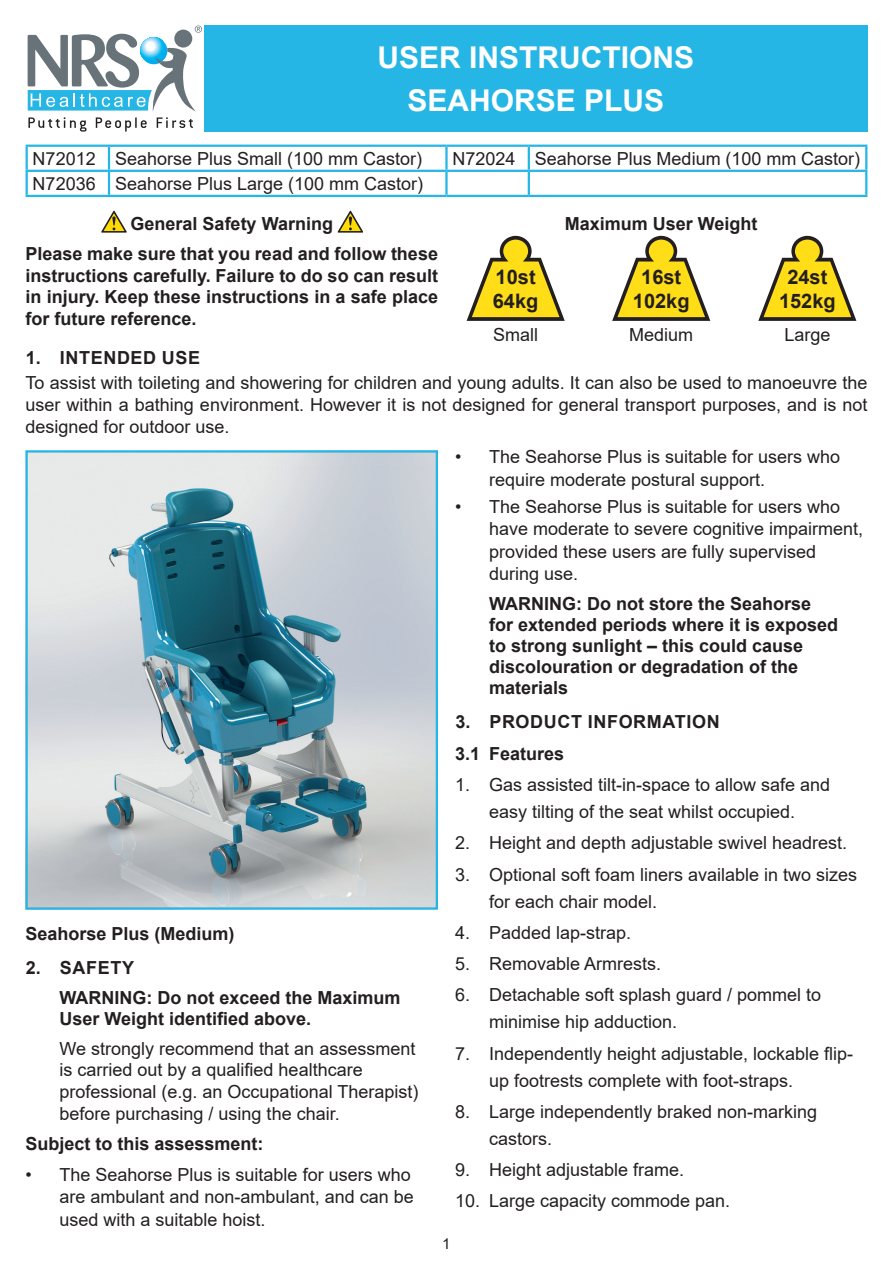
<style>
.page{position:relative;width:893px;height:1263px;background:#fff}
.page>*{position:absolute;margin:0;border:0;box-sizing:border-box;transform-origin:0 0}
.t1{font:700 30px/43.2px "Arial";color:#fff;text-align:center}
.t2{font:700 19.95px/24px "Arial";color:#231f20;text-align:center}
.t3{font:18px/22.5px "Arial";color:#231f20}
.t4{font:700 18px/21px "Arial";color:#231f20}
.t5{font:700 18px/31.8px "Arial";letter-spacing:.035em;color:#231f20}
.t6{font:15px "Arial";color:#231f20}
</style>
<div class="page">
<svg style="left:28px;top:26px;width:174px;height:106px"></svg>
<div style="left:204px;top:26px;width:663px;height:106px;background:#26b6e6"></div>
<hr style="left:26px;top:145px;width:83px;height:2px;background:#26b6e6">
<hr style="left:26px;top:147px;width:2px;height:23px;background:#26b6e6">
<hr style="left:109px;top:145px;width:337px;height:2px;background:#26b6e6">
<hr style="left:108px;top:147px;width:2px;height:23px;background:#26b6e6">
<hr style="left:446px;top:145px;width:83px;height:2px;background:#26b6e6">
<hr style="left:445px;top:147px;width:3px;height:23px;background:#26b6e6">
<hr style="left:529px;top:145px;width:338px;height:2px;background:#26b6e6">
<hr style="left:528px;top:147px;width:2px;height:23px;background:#26b6e6">
<hr style="left:865px;top:147px;width:2px;height:23px;background:#26b6e6">
<hr style="left:26px;top:170px;width:83px;height:2px;background:#26b6e6">
<hr style="left:26px;top:172px;width:2px;height:23px;background:#26b6e6">
<hr style="left:109px;top:170px;width:337px;height:2px;background:#26b6e6">
<hr style="left:108px;top:172px;width:2px;height:23px;background:#26b6e6">
<hr style="left:446px;top:170px;width:83px;height:2px;background:#26b6e6">
<hr style="left:445px;top:172px;width:3px;height:23px;background:#26b6e6">
<hr style="left:529px;top:170px;width:338px;height:2px;background:#26b6e6">
<hr style="left:528px;top:172px;width:2px;height:23px;background:#26b6e6">
<hr style="left:865px;top:172px;width:2px;height:23px;background:#26b6e6">
<hr style="left:26px;top:195px;width:83px;height:2px;background:#26b6e6">
<hr style="left:109px;top:195px;width:337px;height:2px;background:#26b6e6">
<hr style="left:446px;top:195px;width:83px;height:2px;background:#26b6e6">
<hr style="left:529px;top:195px;width:338px;height:2px;background:#26b6e6">
<img style="left:29px;top:453px;width:406px;height:453px">
<div style="left:26px;top:450px;width:412px;height:459px;border:2px solid #26b6e6"></div>
<svg style="left:101px;top:211px;width:25px;height:21px"></svg>
<svg style="left:338px;top:211px;width:25px;height:21px"></svg>
<svg style="left:612px;top:236px;width:98px;height:85px"></svg>
<svg style="left:467px;top:236px;width:98px;height:85px"></svg>
<svg style="left:758px;top:236px;width:98px;height:85px"></svg>
<h1 class="t1" style="left:377px;top:36px;width:318px">USER INSTRUCTIONS<br>SEAHORSE PLUS</h1>
<p class="t3" style="left:33px;top:147px;width:391px">N72012 Seahorse Plus Small (100 mm Castor)</p>
<p class="t3" style="left:452px;top:147px;width:409px">N72024 Seahorse Plus Medium (100 mm Castor)</p>
<p class="t3" style="left:33px;top:172px;width:392px">N72036 Seahorse Plus Large (100 mm Castor)</p>
<p class="t4" style="left:26px;top:209px;width:414px;line-height:30.2px;text-align:center">General Safety Warning<br>Please make sure that you read and follow these</p>
<p class="t4" style="left:26px;top:265px;width:414px;line-height:21.6px;text-align:justify">instructions carefully. Failure to do so can result in injury. Keep these instructions in a safe place for future reference.</p>
<p class="t4" style="left:565px;top:213px;width:194px">Maximum User Weight</p>
<p class="t2" style="left:633px;top:266px;width:58px">16st<br>102kg</p>
<p class="t2" style="left:493px;top:266px;width:47px;text-align:left">10st<br>64kg</p>
<p class="t3" style="left:493px;top:324px;width:46px">Small</p>
<p class="t3" style="left:629px;top:324px;width:66px">Medium</p>
<p class="t3" style="left:784px;top:324px;width:48px">Large</p>
<p class="t2" style="left:779px;top:266px;width:58px">24st<br>152kg</p>
<p class="t5" style="left:26px;top:342px;width:176px">1. INTENDED USE</p>
<p class="t3" style="left:26px;top:372px;width:843px;line-height:21.6px;text-align:justify">To assist with toileting and showering for children and young adults. It can also be used to manoeuvre the user within a bathing environment. However it is not designed for general transport purposes, and is not designed for outdoor use.</p>
<p class="t4" style="left:26px;top:923px;width:211px">Seahorse Plus (Medium)</p>
<p class="t4" style="left:60px;top:953px;width:343px;line-height:29.5px;text-indent:-34px">2. SAFETY<br>WARNING: Do not exceed the Maximum</p>
<p class="t4" style="left:60px;top:1008px;width:253px">User Weight identified above.</p>
<p class="t3" style="left:60px;top:1037px;width:360px;line-height:21.6px">We strongly recommend that an assessment is carried out by a qualified healthcare professional (e.g. an Occupational Therapist) before purchasing / using the chair.</p>
<p class="t4" style="left:26px;top:1133px;width:240px">Subject to this assessment:</p>
<p class="t3" style="left:60px;top:1163px;width:356px;text-indent:-34px">• The Seahorse Plus is suitable for users who are ambulant and non-ambulant, and can be used with a suitable hoist.</p>
<p class="t3" style="left:489px;top:446px;width:353px;text-indent:-34px">• The Seahorse Plus is suitable for users who require moderate postural support.</p>
<p class="t3" style="left:489px;top:495px;width:376px;text-indent:-34px">• The Seahorse Plus is suitable for users who have moderate to severe cognitive impairment, provided these users are fully supervised during use.</p>
<p class="t4" style="left:489px;top:593px;width:351px">WARNING: Do not store the Seahorse for extended periods where it is exposed to strong sunlight – this could cause discolouration or degradation of the materials</p>
<p class="t5" style="left:455px;top:706px;width:266px">3. PRODUCT INFORMATION<br>3.1 Features</p>
<p class="t3" style="left:455px;top:771px;width:377px;line-height:27px;text-align:center">1. Gas assisted tilt-in-space to allow safe and easy tilting of the seat whilst occupied.</p>
<p class="t3" style="left:455px;top:832px;width:394px">2. Height and depth adjustable swivel headrest.</p>
<p class="t3" style="left:489px;top:861px;width:370px;line-height:27px;text-indent:-34px">3. Optional soft foam liners available in two sizes for each chair model.</p>
<p class="t3" style="left:455px;top:921px;width:178px">4. Padded lap-strap.</p>
<p class="t3" style="left:455px;top:952px;width:208px">5. Removable Armrests.</p>
<p class="t3" style="left:489px;top:981px;width:334px;line-height:27px;text-indent:-34px">6. Detachable soft splash guard / pommel to minimise hip adduction.</p>
<p class="t3" style="left:489px;top:1040px;width:366px;line-height:27px;text-indent:-34px">7. Independently height adjustable, lockable flip&shy;up footrests complete with foot-straps.</p>
<p class="t3" style="left:489px;top:1098px;width:330px;line-height:27px;text-indent:-34px">8. Large independently braked non-marking castors.</p>
<p class="t3" style="left:455px;top:1158px;width:231px">9. Height adjustable frame.</p>
<p class="t3" style="left:455px;top:1190px;width:277px">10. Large capacity commode pan.</p>
<p class="t6" style="left:442px;top:1234px;width:10px">1</p>
</div>
